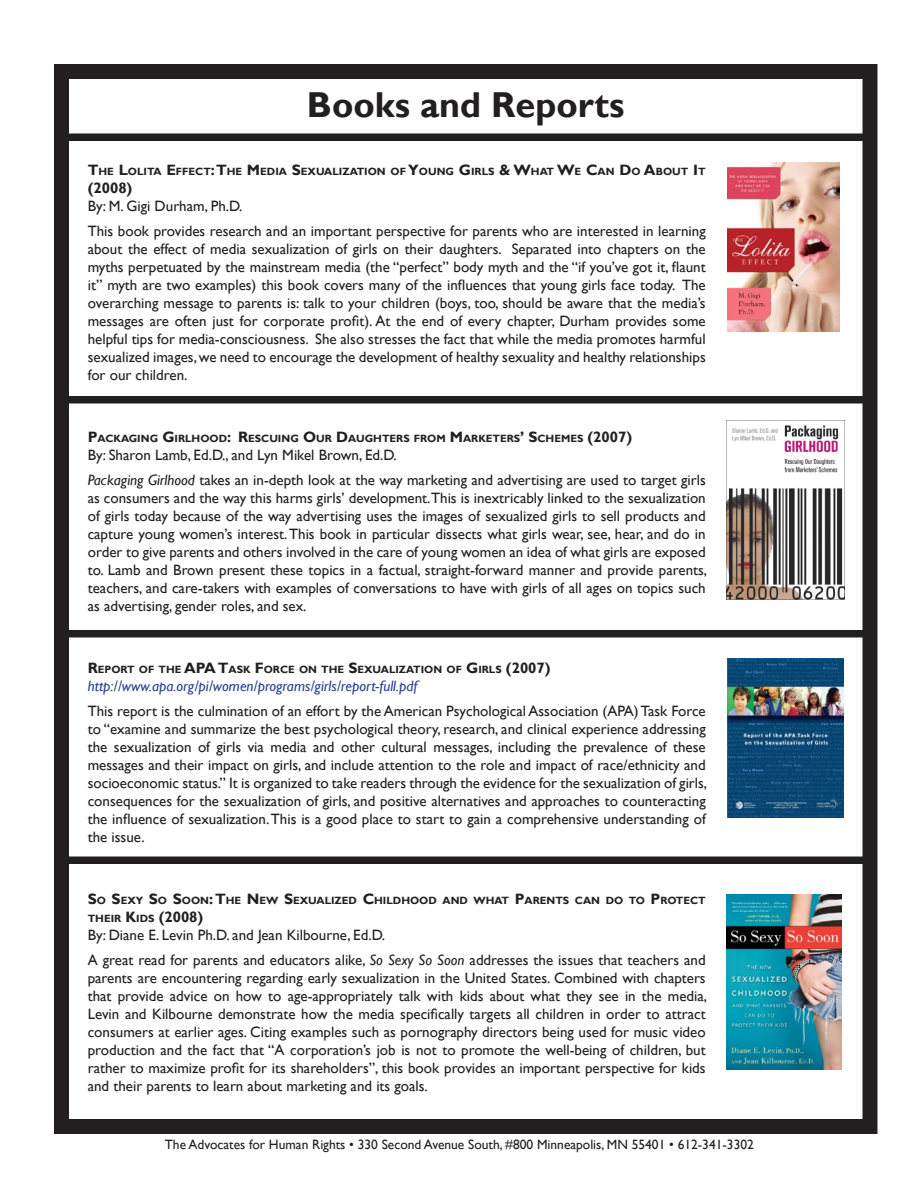
<style>
.page{position:relative;width:918px;height:1188px;background:#fff}
.page>*{position:absolute;margin:0;border:0;box-sizing:border-box;transform-origin:0 0}
.t1{font:700 36px "Gill Sans";color:#231f20}
.t2{font:15px/18px "Gill Sans";color:#231f20;text-align:justify}
.t3{font:italic 15px "Gill Sans";color:#25408f}
.t4{font:700 15px "Gill Sans";color:#231f20}
.t5{font:13.5px "Gill Sans";color:#231f20}
.t6{font:700 10.5px/18px "Gill Sans";color:#231f20}
.s1{font-size:15px}
.s2{font-style:italic}
</style>
<div class="page">
<div style="left:54px;top:64px;width:824px;height:1070px;border:15px solid #231f20"></div>
<img style="left:727px;top:163px;width:113px;height:168px">
<img style="left:726px;top:420px;width:118px;height:179px">
<img style="left:727px;top:895px;width:115px;height:175px">
<img style="left:727px;top:658px;width:116px;height:159px">
<div style="left:66px;top:856px;width:798px;height:8px;background:#231f20"></div>
<div style="left:66px;top:630px;width:798px;height:8px;background:#231f20"></div>
<div style="left:66px;top:396px;width:798px;height:8px;background:#231f20"></div>
<div style="left:66px;top:134px;width:798px;height:7px;background:#231f20"></div>
<h1 class="t1" style="left:307px;top:83px;width:319px">Books and Reports</h1>
<p class="t6" style="left:88px;top:162px;width:619px"><span class="s1">T</span>HE <span class="s1">L</span>OLITA <span class="s1">E</span> FFECT<span class="s1">: T</span>HE <span class="s1">M</span>EDIA <span class="s1">S</span>EXUALIZATION OF <span class="s1">Y</span>OUNG <span class="s1">G</span> IRLS <span class="s1">&amp; W</span>HAT <span class="s1">W</span>E <span class="s1">C</span>AN <span class="s1">D</span>O <span class="s1">A</span>BOUT <span class="s1">I</span>T</p>
<p class="t4" style="left:88px;top:179px;width:46px">(2008)</p>
<p class="t2" style="left:88px;top:193px;width:620px;line-height:25.5px">By: M. Gigi Durham, Ph.D.<br>This book provides research and an important perspective for parents who are interested in learning</p>
<p class="t2" style="left:88px;top:240px;width:620px">about the effect of media sexualization of girls on their daughters. Separated into chapters on the myths perpetuated by the mainstream media (the “perfect” body myth and the “if you’ve got it, flaunt it” myth are two examples) this book covers many of the influences that young girls face today. The overarching message to parents is: talk to your children (boys, too, should be aware that the media’s messages are often just for corporate profit). At the end of every chapter, Durham provides some helpful tips for media-consciousness. She also stresses the fact that while the media promotes harmful sexualized images, we need to encourage the development of healthy sexuality and healthy relationships for our children.</p>
<p class="t6" style="left:88px;top:429px;width:546px"><span class="s1">P</span>ACKAGING <span class="s1">G</span> IRLHOOD<span class="s1">: R</span>ESCUING <span class="s1">O</span>UR <span class="s1">D</span>AUGHTERS FROM <span class="s1">M</span>ARKETERS<span class="s1">’ S</span>CHEMES <span class="s1">(2007)</span></p>
<p class="t2" style="left:88px;top:442px;width:620px;line-height:25.5px">By: Sharon Lamb, Ed.D., and Lyn Mikel Brown, Ed.D.<br><span class="s2">Packaging Girlhood</span> takes an in-depth look at the way marketing and advertising are used to target girls</p>
<p class="t2" style="left:88px;top:489px;width:621px">as consumers and the way this harms girls’ development.This is inextricably linked to the sexualization of girls today because of the way advertising uses the images of sexualized girls to sell products and capture young women’s interest. This book in particular dissects what girls wear, see, hear, and do in order to give parents and others involved in the care of young women an idea of what girls are exposed to. Lamb and Brown present these topics in a factual, straight-forward manner and provide parents, teachers, and care-takers with examples of conversations to have with girls of all ages on topics such as advertising, gender roles, and sex.</p>
<p class="t6" style="left:88px;top:660px;width:464px"><span class="s1">R</span>EPORT OF THE <span class="s1">APA T</span>ASK <span class="s1">F</span>ORCE ON THE <span class="s1">S</span>EXUALIZATION OF <span class="s1">G</span> IRLS <span class="s1">(2007)</span></p>
<p class="t3" style="left:88px;top:677px;width:331px">http://www.apa.org/pi/women/programs/girls/report-full.pdf</p>
<p class="t2" style="left:88px;top:702px;width:621px">This report is the culmination of an effort by the American Psychological Association (APA) Task Force to “examine and summarize the best psychological theory, research, and clinical experience addressing the sexualization of girls via media and other cultural messages, including the prevalence of these messages and their impact on girls, and include attention to the role and impact of race/ethnicity and socioeconomic status.” It is organized to take readers through the evidence for the sexualization of girls, consequences for the sexualization of girls, and positive alternatives and approaches to counteracting the influence of sexualization. This is a good place to start to gain a comprehensive understanding of the issue.</p>
<p class="t6" style="left:88px;top:891px;width:619px"><span class="s1">S</span>O <span class="s1">S</span>EXY <span class="s1">S</span>O <span class="s1">S</span>OON<span class="s1">: T</span>HE <span class="s1">N</span> EW <span class="s1">S</span>EXUALIZED <span class="s1">C</span>HILDHOOD AND WHAT <span class="s1">P</span>ARENTS CAN DO TO <span class="s1">P</span>ROTECT<br>THEIR <span class="s1">K</span>IDS <span class="s1">(2008)</span></p>
<p class="t2" style="left:88px;top:922px;width:620px;line-height:25.5px">By: Diane E. Levin Ph.D. and Jean Kilbourne, Ed.D.<br>A great read for parents and educators alike, <span class="s2">So Sexy So Soon</span> addresses the issues that teachers and</p>
<p class="t2" style="left:88px;top:969px;width:621px">parents are encountering regarding early sexualization in the United States. Combined with chapters that provide advice on how to age-appropriately talk with kids about what they see in the media, Levin and Kilbourne demonstrate how the media specifically targets all children in order to attract consumers at earlier ages. Citing examples such as pornography directors being used for music video production and the fact that “A corporation’s job is not to promote the well-being of children, but rather to maximize profit for its shareholders”, this book provides an important perspective for kids and their parents to learn about marketing and its goals.</p>
<p class="t5" style="left:165px;top:1137px;width:591px">The Advocates for Human Rights • 330 Second Avenue South, #800 Minneapolis, MN 55401 • 612-341-3302</p>
</div>
